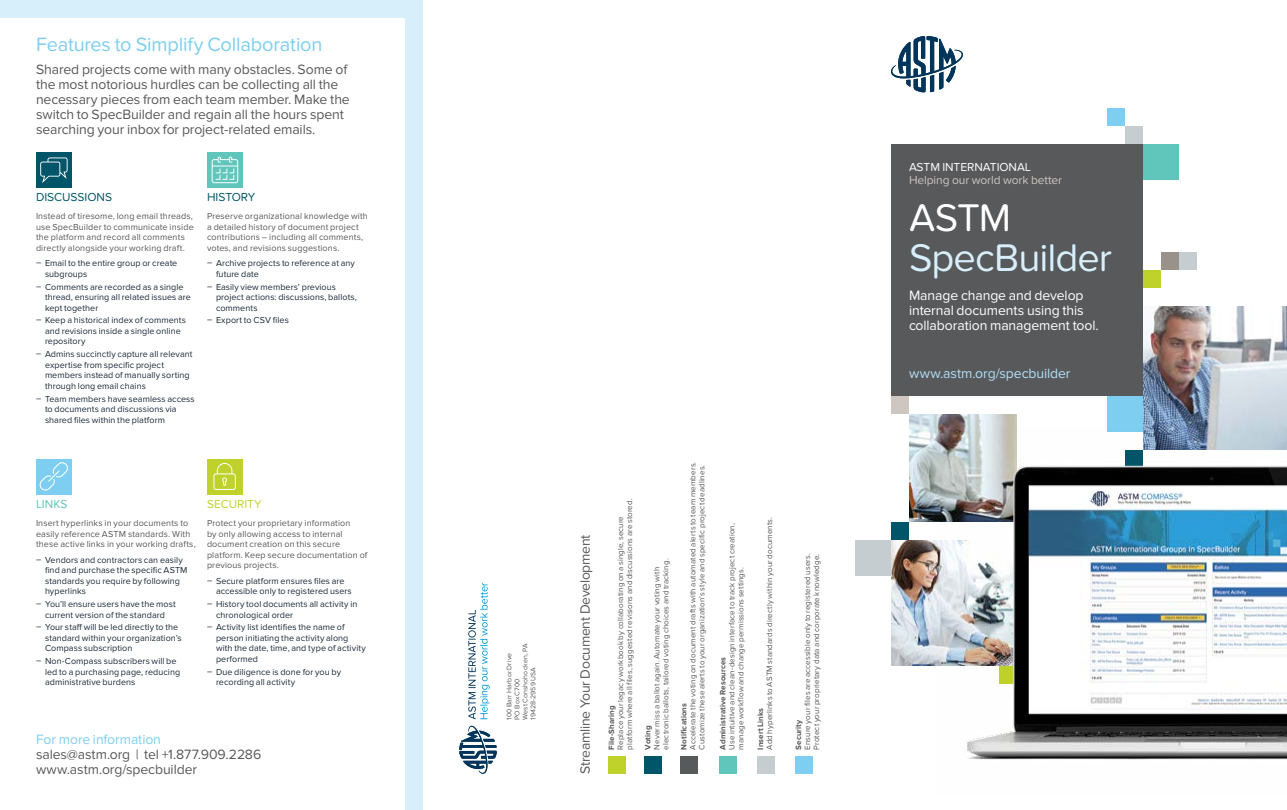
<style>
.page{position:relative;width:1287px;height:810px;background:#fff}
.page>*{position:absolute;margin:0;border:0;box-sizing:border-box;transform-origin:0 0}
.t1{font:40px "Proxima Nova Soft";letter-spacing:-.025em;color:#d7eefb}
.t2{font:40px "Proxima Nova Soft";color:#fff}
.t3{font:20px "Proxima Nova Soft";letter-spacing:-.01em;color:#7dcef1}
.t4{font:14px/15px "Proxima Nova";letter-spacing:-.01em;color:#58595b}
.t5{font:14px/15px "Proxima Nova";letter-spacing:-.005em;color:#fff}
.t6{font:14px/15px "Proxima Nova Soft";letter-spacing:-.005em;color:#58595b}
.t7{font:14px "Proxima Nova";letter-spacing:-.005em;color:#b2dff7}
.t8{font:14px "Proxima Nova Soft";letter-spacing:-.005em;color:#7dcef1}
.t9{font:12px "Proxima Nova Soft";letter-spacing:-.005em;color:#cdc6c1}
.t10{font:12px "Proxima Nova Soft";color:#005568}
.t11{font:12px "Proxima Nova Soft";letter-spacing:-.005em;color:#fff}
.t12{font:12px "Proxima Nova Soft";color:#bfd22b}
.t13{font:12px "Proxima Nova Soft";color:#60c5bb}
.t14{font:9px/10.5px "Proxima Nova";letter-spacing:.005em;color:#1c2b39}
.t15{font:9px/10.5px "Proxima Nova";letter-spacing:.015em;color:#58595b}
.t16{font:8px/9px "Proxima Nova";letter-spacing:.01em;color:#58595b}
.t17{font:700 8px "Proxima Nova";letter-spacing:.005em;color:#58595b}
.t18{font:7px/8px "Proxima Nova";letter-spacing:.015em;color:#58595b}
</style>
<div class="page">
<svg style="left:891px;top:36px;width:72px;height:56px"></svg>
<div style="left:0;top:0;width:423px;height:810px;background:#d7eefb"></div>
<div style="left:0;top:18px;width:405px;height:792px;background:#fff"></div>
<div style="left:36px;top:459px;width:36px;height:36px;background:#7dcef1"></div>
<svg style="left:39px;top:462px;width:29px;height:29px"></svg>
<div style="left:891px;top:144px;width:252px;height:252px;background:#58595b"></div>
<div style="left:1143px;top:270px;width:18px;height:18px;background:#bfd22b"></div>
<img style="left:891px;top:540px;width:45px;height:126px">
<div style="left:1161px;top:252px;width:18px;height:18px;background:#99928a"></div>
<div style="left:891px;top:522px;width:18px;height:18px;background:#005568"></div>
<div style="left:1107px;top:108px;width:18px;height:18px;background:#7dcef1"></div>
<div style="left:1179px;top:252px;width:18px;height:18px;background:#c6cdd1"></div>
<div style="left:1125px;top:126px;width:18px;height:18px;background:#c6cdd1"></div>
<div style="left:891px;top:396px;width:18px;height:18px;background:#cdc6c1"></div>
<img style="left:1143px;top:306px;width:144px;height:121px">
<img style="left:909px;top:414px;width:108px;height:108px">
<div style="left:855px;top:540px;width:36px;height:36px;background:#c6cdd1"></div>
<div style="left:1143px;top:144px;width:36px;height:36px;background:#60c5bb"></div>
<div style="left:1107px;top:396px;width:36px;height:36px;background:#7dcef1"></div>
<div style="left:36px;top:152px;width:36px;height:36px;background:#005568"></div>
<svg style="left:40px;top:157px;width:28px;height:26px"></svg>
<div style="left:207px;top:152px;width:36px;height:36px;background:#60c5bb"></div>
<svg style="left:212px;top:157px;width:26px;height:26px"></svg>
<div style="left:207px;top:459px;width:36px;height:36px;background:#bfd22b"></div>
<svg style="left:213px;top:463px;width:23px;height:27px"></svg>
<svg style="left:468px;top:583px;width:22px;height:136px"></svg>
<svg style="left:459px;top:726px;width:38px;height:48px"></svg>
<div style="left:608px;top:756px;width:18px;height:18px;background:#bfd22b"></div>
<div style="left:644px;top:756px;width:18px;height:18px;background:#005568"></div>
<div style="left:680px;top:756px;width:18px;height:18px;background:#58595b"></div>
<div style="left:719px;top:756px;width:18px;height:18px;background:#60c5bb"></div>
<div style="left:757px;top:756px;width:18px;height:18px;background:#c6cdd1"></div>
<div style="left:795px;top:756px;width:18px;height:18px;background:#7dcef1"></div>
<img style="left:936px;top:427px;width:351px;height:333px">
<h2 class="t3" style="left:36px;top:33px;width:288px">Features to Simplify Collaboration</h2>
<p class="t4" style="left:36px;top:62px;width:315px">Shared projects come with many obstacles. Some of the most notorious hurdles can be collecting all the necessary pieces from each team member. Make the switch to SpecBuilder and regain all the hours spent searching your inbox for project-related emails.</p>
<h3 class="t10" style="left:36px;top:190px;width:78px">DISCUSSIONS</h3>
<p class="t15" style="left:36px;top:211px;width:159px">Instead of tiresome, long email threads, use SpecBuilder to communicate inside the platform and record all comments directly alongside your working draft.</p>
<p class="t14" style="left:45px;top:258px;width:134px;text-indent:-9px">ͽ Email to the entire group or create subgroups</p>
<p class="t14" style="left:45px;top:282px;width:147px;text-indent:-9px">ͽ Comments are recorded as a single thread, ensuring all related issues are kept together</p>
<p class="t14" style="left:45px;top:315px;width:142px;text-indent:-9px">ͽ Keep a historical index of comments and revisions inside a single online repository</p>
<p class="t14" style="left:45px;top:349px;width:149px;text-indent:-9px">ͽ Admins succinctly capture all relevant expertise from specific project members instead of manually sorting through long email chains</p>
<p class="t14" style="left:45px;top:394px;width:151px;text-indent:-9px">ͽ Team members have seamless access to documents and discussions via shared files within the platform</p>
<h3 class="t10" style="left:207px;top:190px;width:50px">HISTORY</h3>
<p class="t15" style="left:207px;top:211px;width:162px">Preserve organizational knowledge with a detailed history of document project contributions – including all comments, votes, and revisions suggestions.</p>
<p class="t14" style="left:216px;top:258px;width:140px;text-indent:-9px">ͽ Archive projects to reference at any future date</p>
<p class="t14" style="left:216px;top:282px;width:142px;text-indent:-9px">ͽ Easily view members’ previous project actions: discussions, ballots, comments</p>
<p class="t14" style="left:207px;top:315px;width:83px">ͽ Export to CSV files</p>
<h3 class="t13" style="left:36px;top:497px;width:33px">LINKS</h3>
<p class="t15" style="left:36px;top:518px;width:161px">Insert hyperlinks in your documents to easily reference ASTM standards. With these active links in your working drafts,</p>
<p class="t14" style="left:45px;top:555px;width:144px;text-indent:-9px">ͽ Vendors and contractors can easily find and purchase the specific ASTM standards you require by following hyperlinks</p>
<p class="t14" style="left:36px;top:599px;width:141px;text-align:center">ͽ You’ll ensure users have the most current version of the standard</p>
<p class="t14" style="left:45px;top:622px;width:138px;text-indent:-9px">ͽ Your staff will be led directly to the standard within your organization’s<br>Compass subscription</p>
<p class="t14" style="left:45px;top:656px;width:137px;text-indent:-9px">ͽ Non-Compass subscribers will be led to a purchasing page, reducing administrative burdens</p>
<h3 class="t12" style="left:207px;top:497px;width:56px">SECURITY</h3>
<p class="t15" style="left:207px;top:518px;width:162px">Protect your proprietary information<br>by only allowing access to internal document creation on this secure platform. Keep secure documentation of previous projects.</p>
<p class="t14" style="left:216px;top:576px;width:137px;text-indent:-9px">ͽ Secure platform ensures files are accessible only to registered users</p>
<p class="t14" style="left:216px;top:599px;width:143px;text-indent:-9px">ͽ History tool documents all activity in chronological order</p>
<p class="t14" style="left:216px;top:622px;width:151px;text-indent:-9px">ͽ Activity list identifies the name of person initiating the activity along with the date, time, and type of activity performed</p>
<p class="t14" style="left:216px;top:667px;width:127px;text-indent:-9px">ͽ Due diligence is done for you by recording all activity</p>
<h3 class="t8" style="left:36px;top:731px;width:127px">For more information</h3>
<h3 class="t6" style="left:36px;top:747px;width:227px">sales@astm.org | tel +1.877.909.2286 www.astm.org/specbuilder</h3>
<p class="t18" style="left:505px;top:720px;width:78px;rotate:-90deg">100 Barr Harbor Drive<br>PO Box C700<br>West Conshohocken, PA<br>19428-2959 USA</p>
<h3 class="t4" style="left:578px;top:774px;width:241px;rotate:-90deg">Streamline Your Document Development</h3>
<p class="t16" style="left:616px;top:750px;width:253px;rotate:-90deg">Replace your legacy workbook by collaborating on a single, secure platform where all files, suggested revisions and discussions are stored.</p>
<p class="t17" style="left:607px;top:750px;width:46px;rotate:-90deg">File-Sharing</p>
<p class="t16" style="left:652px;top:750px;width:193px;rotate:-90deg">Never miss a ballot again. Automate your voting with electronic ballots, tailored voting choices and tracking.</p>
<p class="t17" style="left:643px;top:750px;width:26px;rotate:-90deg">Voting</p>
<p class="t16" style="left:688px;top:750px;width:289px;rotate:-90deg">Accelerate the voting on document drafts with automated alerts to team members.<br>Customize these alerts to your organization’s style and specific project deadlines.</p>
<p class="t17" style="left:679px;top:750px;width:48px;rotate:-90deg">Notifications</p>
<p class="t16" style="left:727px;top:750px;width:228px;rotate:-90deg">Use intuitive and clean-design interface to track project creation, manage workflow and change permissions settings.</p>
<p class="t17" style="left:718px;top:750px;width:94px;rotate:-90deg">Administrative Resources</p>
<p class="t16" style="left:765px;top:750px;width:234px;rotate:-90deg">Add hyperlinks to ASTM standards directly within your documents.</p>
<p class="t17" style="left:756px;top:750px;width:43px;rotate:-90deg">Insert Links</p>
<p class="t16" style="left:803px;top:750px;width:198px;rotate:-90deg">Ensure your files are accessible only to registered users.<br>Protect your proprietary data and corporate knowledge.</p>
<p class="t17" style="left:794px;top:750px;width:32px;rotate:-90deg">Security</p>
<h3 class="t11" style="left:909px;top:160px;width:123px">ASTM INTERNATIONAL</h3>
<h3 class="t9" style="left:909px;top:173px;width:155px">Helping our world work better</h3>
<h1 class="t2" style="left:909px;top:195px;width:104px">ASTM</h1>
<h1 class="t1" style="left:909px;top:235px;width:204px">SpecBuilder</h1>
<h3 class="t5" style="left:909px;top:288px;width:191px">Manage change and develop internal documents using this collaboration management tool.</h3>
<h3 class="t7" style="left:909px;top:365px;width:163px">www.astm.org/specbuilder</h3>
</div>
